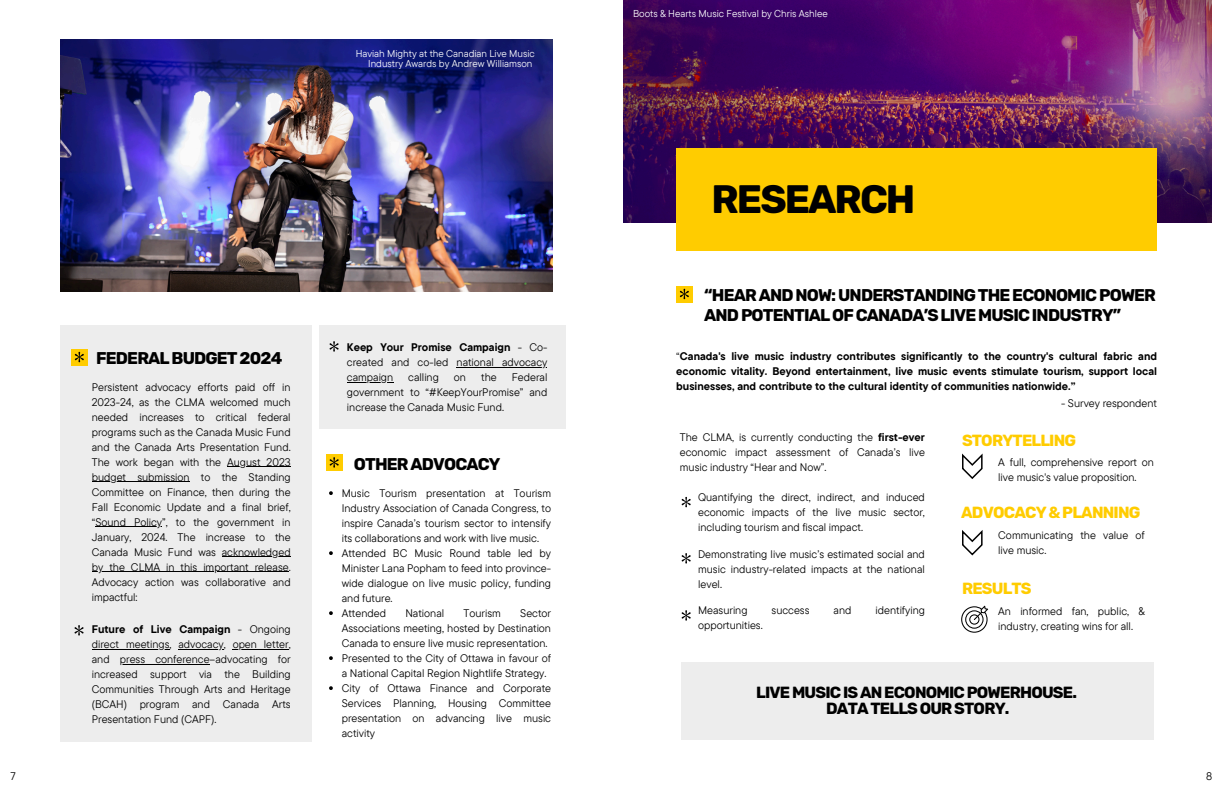
<style>
.page{position:relative;width:1224px;height:792px;background:#fff}
.page>*{position:absolute;margin:0;border:0;box-sizing:border-box;transform-origin:0 0}
.t1{font:700 39.5px "Rubik";letter-spacing:-.05em;color:#000}
.t2{font:700 16.9px/19.8px "Rubik";letter-spacing:-.05em;color:#000}
.t3{font:700 16.1px/15.8px "Rubik";letter-spacing:-.05em;color:#000;text-align:center}
.t4{font:700 16.1px "Rubik";letter-spacing:-.05em;color:#fc0}
.t5{font:11px/15px "TT Commons Pro";color:#000;text-align:justify}
.t6{font:700 11px/15px "TT Commons Pro";color:#000}
.t7{font:10px/9.8px "TT Commons Pro";color:#fff;text-align:right}
.s1{font-weight:400}
.s2{font-weight:700}
</style>
<div class="page">
<img style="left:61px;top:40px;width:492px;height:252px">
<div style="left:61px;top:326px;width:251px;height:416px;background:#ededed"></div>
<hr style="left:92px;top:649px;width:77px;height:1px;background:#000">
<hr style="left:178px;top:649px;width:46px;height:1px;background:#000">
<hr style="left:233px;top:649px;width:56px;height:1px;background:#000">
<hr style="left:120px;top:664px;width:90px;height:1px;background:#000">
<svg style="left:75px;top:625px;width:9px;height:11px"></svg>
<hr style="left:227px;top:466px;width:64px;height:1px;background:#000">
<hr style="left:92px;top:481px;width:98px;height:1px;background:#000">
<hr style="left:95px;top:526px;width:67px;height:1px;background:#000">
<hr style="left:222px;top:556px;width:69px;height:1px;background:#000">
<hr style="left:92px;top:571px;width:197px;height:1px;background:#000">
<div style="left:71px;top:349px;width:16px;height:16px;background:#fc0"></div>
<div style="left:326px;top:454px;width:17px;height:17px;background:#fc0"></div>
<svg style="left:330px;top:457px;width:9px;height:11px"></svg>
<svg style="left:75px;top:352px;width:9px;height:10px"></svg>
<img style="left:624px;top:0;width:587px;height:223px">
<div style="left:676px;top:149px;width:481px;height:102px;background:#fc0"></div>
<div style="left:676px;top:286px;width:17px;height:16px;background:#fc0"></div>
<svg style="left:680px;top:289px;width:9px;height:10px"></svg>
<svg style="left:962px;top:530px;width:21px;height:25px"></svg>
<svg style="left:962px;top:454px;width:21px;height:25px"></svg>
<svg style="left:682px;top:497px;width:9px;height:10px"></svg>
<svg style="left:682px;top:553px;width:9px;height:11px"></svg>
<svg style="left:682px;top:610px;width:9px;height:11px"></svg>
<svg style="left:961px;top:606px;width:27px;height:27px"></svg>
<svg style="left:329px;top:491px;width:4px;height:4px"></svg>
<svg style="left:329px;top:551px;width:4px;height:4px"></svg>
<svg style="left:329px;top:611px;width:4px;height:4px"></svg>
<svg style="left:329px;top:656px;width:4px;height:4px"></svg>
<svg style="left:329px;top:686px;width:4px;height:4px"></svg>
<div style="left:319px;top:326px;width:246px;height:103px;background:#ededed"></div>
<hr style="left:457px;top:367px;width:90px;height:1px;background:#000">
<hr style="left:347px;top:382px;width:46px;height:1px;background:#000">
<svg style="left:330px;top:341px;width:9px;height:11px"></svg>
<div style="left:682px;top:662px;width:472px;height:78px;background:#ededed"></div>
<p class="t7" style="left:356px;top:49px;width:181px">Haviah Mighty at the Canadian Live Music<br>Industry Awards by Andrew Williamson</p>
<h2 class="t2" style="left:96px;top:349px;width:188px">FEDERAL BUDGET 2024</h2>
<p class="t5" style="left:92px;top:379px;width:200px">Persistent advocacy efforts paid off in 2023-24, as the CLMA welcomed much needed increases to critical federal programs such as the Canada Music Fund and the Canada Arts Presentation Fund.<br>The work began with the</p>
<p class="t5" style="left:227px;top:454px;width:65px">August 2023</p>
<p class="t5" style="left:92px;top:469px;width:200px">budget submission to the Standing Committee on Finance, then during the Fall Economic Update and a final brief, “Sound Policy”, to the government in</p>
<p class="t5" style="left:92px;top:529px;width:200px">January, 2024. The increase to the<br>Canada Music Fund was</p>
<p class="t5" style="left:222px;top:544px;width:70px">acknowledged</p>
<h2 class="t5" style="left:92px;top:559px;width:200px">by the CLMA in this important release.<br>Advocacy action was collaborative and impactful:</h2>
<p class="t6" style="left:92px;top:622px;width:200px">Future of Live Campaign <span class="s1">- Ongoing</span></p>
<p class="t5" style="left:92px;top:637px;width:81px">direct meetings,</p>
<p class="t5" style="left:178px;top:637px;width:49px">advocacy,</p>
<h2 class="t5" style="left:233px;top:637px;width:60px">open letter,</h2>
<h2 class="t5" style="left:92px;top:652px;width:19px">and</h2>
<p class="t5" style="left:92px;top:652px;width:200px;text-indent:28px">press conference–advocating for increased support via the Building Communities Through Arts and Heritage (BCAH) program and Canada Arts Presentation Fund (CAPF).</p>
<p class="t6" style="left:347px;top:339px;width:202px">Keep Your Promise Campaign <span class="s1">- Co&shy;created and co-led</span></p>
<h2 class="t5" style="left:457px;top:354px;width:92px">national advocacy</h2>
<p class="t5" style="left:347px;top:369px;width:48px">campaign</p>
<p class="t5" style="left:408px;top:369px;width:32px">calling</p>
<p class="t5" style="left:454px;top:369px;width:14px">on</p>
<p class="t5" style="left:481px;top:369px;width:17px">the</p>
<p class="t5" style="left:347px;top:369px;width:202px;text-indent:165px">Federal government to “#KeepYourPromise” and increase the Canada Music Fund.</p>
<p class="t2" style="left:354px;top:454px;width:148px">OTHER ADVOCACY</p>
<p class="t5" style="left:342px;top:486px;width:211px">Music Tourism presentation at Tourism Industry Association of Canada Congress, to inspire Canada’s tourism sector to intensify its collaborations and work with live music.</p>
<p class="t5" style="left:342px;top:546px;width:211px">Attended BC Music Round table led by Minister Lana Popham to feed into province&shy;wide dialogue on live music policy, funding and future.</p>
<p class="t5" style="left:342px;top:606px;width:46px">Attended</p>
<p class="t5" style="left:405px;top:606px;width:40px">National</p>
<p class="t5" style="left:464px;top:606px;width:39px">Tourism</p>
<p class="t5" style="left:342px;top:606px;width:211px;text-indent:178px">Sector Associations meeting, hosted by Destination Canada to ensure live music representation.</p>
<p class="t5" style="left:342px;top:651px;width:211px">Presented to the City of Ottawa in favour of a National Capital Region Nightlife Strategy.</p>
<p class="t5" style="left:342px;top:681px;width:211px">City of Ottawa Finance and Corporate Services Planning, Housing Committee presentation on advancing live music activity</p>
<h2 class="t7" style="left:633px;top:9px;width:196px">Boots &amp; Hearts Music Festival by Chris Ashlee</h2>
<p class="t1" style="left:711px;top:176px;width:206px">RESEARCH</p>
<h2 class="t2" style="left:704px;top:286px;width:453px">“HEAR AND NOW: UNDERSTANDING THE ECONOMIC POWER<br>AND POTENTIAL OF CANADA’S LIVE MUSIC INDUSTRY”</h2>
<h2 class="t6" style="left:676px;top:349px;width:482px;text-align:justify"><span class="s1">“</span>Canada's live music industry contributes significantly to the country's cultural fabric and economic vitality. Beyond entertainment, live music events stimulate tourism, support local businesses, and contribute to the cultural identity of communities nationwide.”</h2>
<p class="t5" style="left:1061px;top:396px;width:98px">- Survey respondent</p>
<p class="t5" style="left:680px;top:430px;width:247px">The CLMA, is currently conducting the <span class="s2">first-ever </span>economic impact assessment of Canada’s live music industry “Hear and Now”.</p>
<p class="t5" style="left:698px;top:490px;width:228px">Quantifying the direct, indirect, and induced economic impacts of the live music sector, including tourism and fiscal impact.</p>
<p class="t5" style="left:698px;top:546px;width:228px">Demonstrating live music’s estimated social and music industry-related impacts at the national level.</p>
<p class="t5" style="left:698px;top:602px;width:51px">Measuring</p>
<p class="t5" style="left:772px;top:602px;width:39px">success</p>
<p class="t5" style="left:834px;top:602px;width:19px">and</p>
<p class="t5" style="left:876px;top:602px;width:51px">identifying</p>
<p class="t5" style="left:698px;top:617px;width:66px">opportunities.</p>
<p class="t4" style="left:962px;top:431px;width:116px">STORYTELLING</p>
<p class="t5" style="left:998px;top:454px;width:157px">A full, comprehensive report on live music's value proposition.</p>
<h1 class="t4" style="left:961px;top:503px;width:181px">ADVOCACY &amp; PLANNING</h1>
<p class="t5" style="left:998px;top:528px;width:148px">Communicating the value of live music.</p>
<p class="t4" style="left:962px;top:579px;width:71px">RESULTS</p>
<p class="t5" style="left:998px;top:603px;width:148px">An informed fan, public, &amp; industry, creating wins for all.</p>
<p class="t3" style="left:756px;top:685px;width:322px">LIVE MUSIC IS AN ECONOMIC POWERHOUSE.<br>DATA TELLS OUR STORY.</p>
<p class="t5" style="left:11px;top:768px;width:7px">7</p>
<p class="t5" style="left:1206px;top:768px;width:8px">8</p>
</div>
